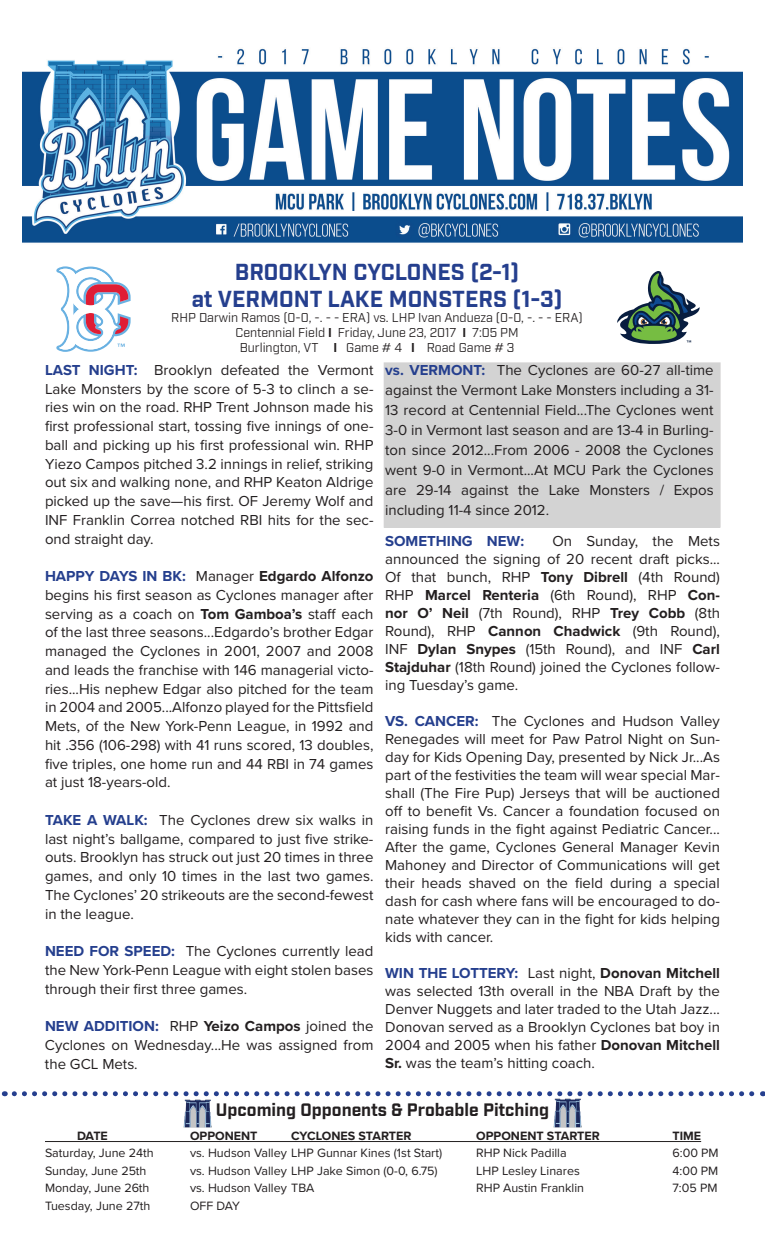
<style>
.page{position:relative;width:765px;height:1260px;background:#fff}
.page>*{position:absolute;margin:0;border:0;box-sizing:border-box;transform-origin:0 0}
.t1{font:700 22.5px/27px "Industry";color:#253f8e;text-align:center}
.t2{font:700 17.5px "Industry";color:#231f20}
.t3{font:15px/18.8px "Proxima Nova";color:#231f20;text-align:justify}
.t4{font:700 15px "Proxima Nova";color:#253f8e}
.t5{font:12.5px "Proxima Nova";color:#231f20}
.t6{font:12.5px/15px "Industry";color:#231f20;text-align:center}
.t7{font:700 12.5px "Proxima Nova";color:#231f20}
.s1{font-weight:700}
.s2{font-weight:700;color:#253f8e}
</style>
<div class="page">
<div style="left:384px;top:363px;width:336px;height:164px;background:#d3d3d3"></div>
<img style="left:22px;top:48px;width:720px;height:195px">
<svg style="left:56px;top:266px;width:75px;height:86px"></svg>
<svg style="left:617px;top:271px;width:83px;height:73px"></svg>
<svg style="left:14px;top:1091px;width:749px;height:5px"></svg>
<hr style="left:45px;top:1141px;width:656px;height:1px;background:#231f20">
<img style="left:184px;top:1099px;width:28px;height:29px">
<img style="left:554px;top:1099px;width:28px;height:29px">
<h1 class="t1" style="left:192px;top:260px;width:372px">BROOKLYN CYCLONES (2-1)<br>at VERMONT LAKE MONSTERS (1-3)</h1>
<p class="t6" style="left:171px;top:310px;width:413px">RHP Darwin Ramos (0-0, -. - - ERA) vs. LHP Ivan Andueza (0-0, -. - - ERA)<br>Centennial Field <span class="s1">I</span> Friday, June 23, 2017 <span class="s1">I</span> 7:05 PM<br>Burlington, VT <span class="s1">I</span> Game # 4 <span class="s1">I</span> Road Game # 3</p>
<p class="t3" style="left:45px;top:361px;width:330px"><span class="s2">LAST NIGHT:</span> Brooklyn defeated the Vermont Lake Monsters by the score of 5-3 to clinch a se&shy;ries win on the road. RHP Trent Johnson made his first professional start, tossing five innings of one&shy;ball and picking up his first professional win. RHP Yiezo Campos pitched 3.2 innings in relief, striking out six and walking none, and RHP Keaton Aldrige picked up the save—his first. OF Jeremy Wolf and INF Franklin Correa notched RBI hits for the sec&shy;ond straight day.</p>
<p class="t3" style="left:45px;top:567px;width:330px"><span class="s2">HAPPY DAYS IN BK:</span> Manager <span class="s1">Edgardo Alfonzo </span>begins his first season as Cyclones manager after serving as a coach on <span class="s1">Tom Gamboa’s</span> staff each of the last three seasons...Edgardo’s brother Edgar managed the Cyclones in 2001, 2007 and 2008 and leads the franchise with 146 managerial victo&shy;ries...His nephew Edgar also pitched for the team in 2004 and 2005...Alfonzo played for the Pittsfield Mets, of the New York-Penn League, in 1992 and hit .356 (106-298) with 41 runs scored, 13 doubles, five triples, one home run and 44 RBI in 74 games at just 18-years-old.</p>
<p class="t3" style="left:45px;top:811px;width:330px"><span class="s2">TAKE A WALK:</span> The Cyclones drew six walks in last night’s ballgame, compared to just five strike&shy;outs. Brooklyn has struck out just 20 times in three games, and only 10 times in the last two games.<br>The Cyclones’ 20 strikeouts are the second-fewest in the league.</p>
<p class="t3" style="left:45px;top:942px;width:330px"><span class="s2">NEED FOR SPEED:</span> The Cyclones currently lead the New York-Penn League with eight stolen bases through their first three games.</p>
<p class="t3" style="left:45px;top:1017px;width:330px"><span class="s2">NEW ADDITION:</span> RHP <span class="s1">Yeizo Campos</span> joined the Cyclones on Wednesday...He was assigned from the GCL Mets.</p>
<p class="t3" style="left:385px;top:360px;width:330px;line-height:20px"><span class="s2">vs. VERMONT:</span> The Cyclones are 60-27 all-time against the Vermont Lake Monsters including a 31- 13 record at Centennial Field...The Cyclones went 3-0 in Vermont last season and are 13-4 in Burling&shy;ton since 2012...From 2006 - 2008 the Cyclones went 9-0 in Vermont...At MCU Park the Cyclones are 29-14 against the Lake Monsters / Expos including 11-4 since 2012.</p>
<p class="t3" style="left:385px;top:533px;width:336px;line-height:18px;text-indent:167px">On Sunday, the Mets announced the signing of 20 recent draft picks...<br>Of that bunch, RHP <span class="s1">Tony Dibrell</span> (4th Round)<br>RHP <span class="s1">Marcel Renteria</span> (6th Round), RHP <span class="s1">Con&shy;nor O’ Neil</span> (7th Round), RHP <span class="s1">Trey Cobb</span> (8th Round), RHP <span class="s1">Cannon Chadwick</span> (9th Round), INF <span class="s1">Dylan Snypes</span> (15th Round), and INF <span class="s1">Carl Stajduhar</span> (18th Round) joined the Cyclones follow&shy;ing Tuesday’s game.</p>
<p class="t3" style="left:385px;top:713px;width:336px;line-height:18px"><span class="s2">VS. CANCER:</span> The Cyclones and Hudson Valley Renegades will meet for Paw Patrol Night on Sun&shy;day for Kids Opening Day, presented by Nick Jr...As part of the festivities the team will wear special Mar&shy;shall (The Fire Pup) Jerseys that will be auctioned off to benefit Vs. Cancer a foundation focused on raising funds in the fight against Pediatric Cancer...<br>After the game, Cyclones General Manager Kevin Mahoney and Director of Communications will get their heads shaved on the field during a special dash for cash where fans will be encouraged to do&shy;nate whatever they can in the fight for kids helping kids with cancer.</p>
<p class="t3" style="left:385px;top:965px;width:336px;line-height:18px"><span class="s2">WIN THE LOTTERY:</span> Last night, <span class="s1">Donovan Mitchell </span>was selected 13th overall in the NBA Draft by the Denver Nuggets and later traded to the Utah Jazz...<br>Donovan served as a Brooklyn Cyclones bat boy in 2004 and 2005 when his father <span class="s1">Donovan Mitchell Sr.</span> was the team’s hitting coach.</p>
<p class="t4" style="left:385px;top:533px;width:140px">SOMETHING NEW:</p>
<p class="t2" style="left:216px;top:1100px;width:335px">Upcoming Opponents &amp; Probable Pitching</p>
<p class="t7" style="left:77px;top:1128px;width:32px">DATE</p>
<p class="t7" style="left:190px;top:1128px;width:69px">OPPONENT</p>
<p class="t7" style="left:291px;top:1128px;width:122px">CYCLONES STARTER</p>
<p class="t7" style="left:476px;top:1128px;width:125px">OPPONENT STARTER</p>
<p class="t7" style="left:672px;top:1128px;width:30px">TIME</p>
<p class="t5" style="left:45px;top:1146px;width:110px">Saturday, June 24th</p>
<p class="t5" style="left:190px;top:1146px;width:254px">vs. Hudson Valley LHP Gunnar Kines (1st Start)</p>
<p class="t5" style="left:476px;top:1146px;width:92px">RHP Nick Padilla</p>
<p class="t5" style="left:672px;top:1146px;width:48px">6:00 PM</p>
<p class="t5" style="left:45px;top:1163px;width:103px">Sunday, June 25th</p>
<p class="t5" style="left:190px;top:1163px;width:249px">vs. Hudson Valley LHP Jake Simon (0-0, 6.75)</p>
<p class="t5" style="left:476px;top:1163px;width:105px">LHP Lesley Linares</p>
<p class="t5" style="left:672px;top:1163px;width:47px">4:00 PM</p>
<p class="t5" style="left:45px;top:1181px;width:106px">Monday, June 26th</p>
<p class="t5" style="left:190px;top:1181px;width:126px">vs. Hudson Valley TBA</p>
<p class="t5" style="left:476px;top:1181px;width:109px">RHP Austin Franklin</p>
<p class="t5" style="left:672px;top:1181px;width:47px">7:05 PM</p>
<p class="t5" style="left:45px;top:1198px;width:107px">Tuesday, June 27th</p>
<p class="t5" style="left:190px;top:1198px;width:52px">OFF DAY</p>
</div>
